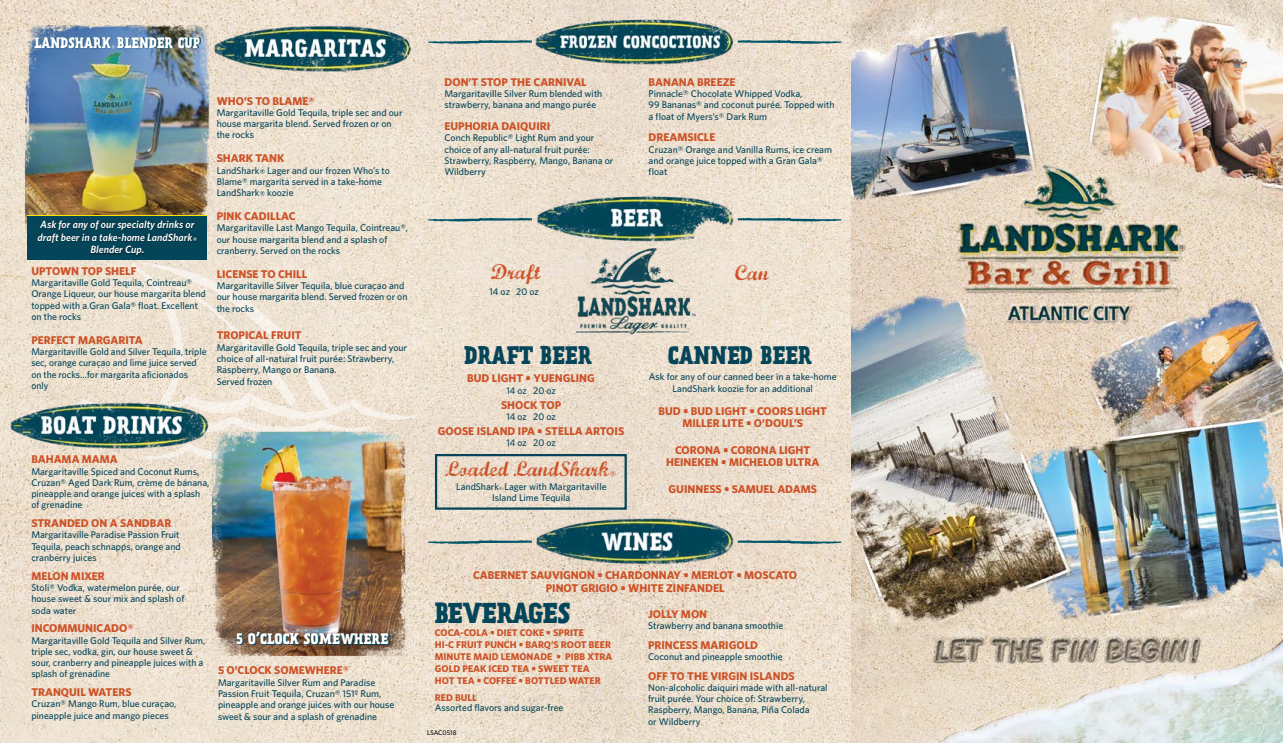
<style>
.page{position:relative;width:1283px;height:743px;background:#fff}
.page>*{position:absolute;margin:0;border:0;box-sizing:border-box;transform-origin:0 0}
.t1{font:700 25.5px "Prater Serif One";letter-spacing:-.02em;color:#044559}
.t2{font:700 22.5px "Prater Serif One";color:#044559;scale:.96 1}
.item_copy{font:21px "Marcelle Script";color:#cd5227}
.t3{font:700 13.5px "Prater Serif One";color:#fff;scale:.96 1}
.t4{font:700 13.5px "Prater Serif One";color:#fff}
.t5{font:700 11.25px "Whitney";color:#cd5227}
.t6{font:italic 600 10.5px/12.6px "Whitney";color:#fff;text-align:center}
.t7{font:500 9.75px/11.2px "Whitney";color:#044559}
.t8{font:700 9.75px "Whitney";color:#cd5227}
.t9{font:500 6.75px "Whitney";color:#000}
.t10{font:500 6.52px "Whitney";color:#fff}
</style>
<div class="page">
<img style="left:0;top:0;width:851px;height:742px">
<svg style="left:65px;top:263px;width:353px;height:157px;background:#eee2d2"></svg>
<svg style="left:167px;top:282px;width:128px;height:124px;background:#efe4d5"></svg>
<svg style="left:102px;top:414px;width:269px;height:46px;background:#efe4d6"></svg>
<img style="left:851px;top:0;width:431px;height:742px">
<img style="left:210px;top:420px;width:203px;height:237px">
<img style="left:21px;top:25px;width:195px;height:214px">
<div style="left:435px;top:454px;width:192px;height:55px;border:2px solid #044559"></div>
<svg style="left:35px;top:37px;width:166px;height:12px;background:#2b5d78"></svg>
<svg style="left:237px;top:632px;width:152px;height:13px;background:#3a4b4d"></svg>
<svg style="left:740px;top:39px;width:101px;height:5px"></svg>
<svg style="left:740px;top:217px;width:101px;height:5px"></svg>
<svg style="left:738px;top:539px;width:103px;height:5px"></svg>
<svg style="left:428px;top:39px;width:99px;height:5px"></svg>
<svg style="left:428px;top:217px;width:86px;height:5px"></svg>
<svg style="left:428px;top:539px;width:103px;height:5px"></svg>
<img style="left:577px;top:248px;width:118px;height:86px">
<img style="left:6px;top:395px;width:208px;height:56px">
<img style="left:208px;top:18px;width:207px;height:60px">
<img style="left:514px;top:192px;width:226px;height:56px">
<img style="left:531px;top:513px;width:207px;height:51px">
<img style="left:527px;top:9px;width:213px;height:61px">
<div style="left:27px;top:215px;width:179px;height:37px;background:#fae200"></div>
<div style="left:27px;top:216px;width:179px;height:43px;background:#044559"></div>
<div style="left:37px;top:219px;width:161px;height:37px;background:#000;opacity:.75"></div>
<svg style="left:389px;top:632px;width:5px;height:5px"></svg>
<p class="t3" style="left:34px;top:33px;width:174px">LANDSHARK BLENDER CUP</p>
<p class="t10" style="left:112px;top:44px;width:5px">®</p>
<p class="t6" style="left:38px;top:218px;width:161px">Ask for any of our specialty drinks or draft beer in a take-home LandShark<sub>®<br></sub>Blender Cup.</p>
<p class="t5" style="left:31px;top:264px;width:106px">UPTOWN TOP SHELF</p>
<p class="t7" style="left:31px;top:277px;width:176px">Margaritaville Gold Tequila, Cointreau® Orange Liqueur, our house margarita blend topped with a Gran Gala® float. Excellent on the rocks</p>
<p class="t5" style="left:31px;top:333px;width:113px">PERFECT MARGARITA</p>
<p class="t7" style="left:31px;top:346px;width:177px">Margaritaville Gold and Silver Tequila, triple sec, orange curaçao and lime juice served</p>
<p class="t7" style="left:31px;top:368px;width:158px">on the rocks…for margarita aficionados</p>
<p class="t7" style="left:31px;top:379px;width:19px">only</p>
<p class="t5" style="left:217px;top:94px;width:100px">WHO’S TO BLAME®</p>
<p class="t7" style="left:217px;top:106px;width:187px">Margaritaville Gold Tequila, triple sec and our house margarita blend. Served frozen or on</p>
<p class="t7" style="left:217px;top:129px;width:39px">the rocks</p>
<p class="t5" style="left:217px;top:152px;width:69px">SHARK TANK</p>
<p class="t7" style="left:217px;top:164px;width:175px">LandShark® Lager and our frozen Who’s to<br>Blame® margarita served in a take-home</p>
<p class="t7" style="left:217px;top:187px;width:78px">LandShark® koozie</p>
<p class="t5" style="left:217px;top:209px;width:80px">PINK CADILLAC</p>
<p class="t7" style="left:217px;top:222px;width:193px">Margaritaville Last Mango Tequila, Cointreau®, our house margarita blend and a splash of</p>
<p class="t7" style="left:217px;top:244px;width:125px">cranberry. Served on the rocks</p>
<p class="t5" style="left:217px;top:267px;width:92px">LICENSE TO CHILL</p>
<p class="t7" style="left:217px;top:280px;width:192px">Margaritaville Silver Tequila, blue curaçao and our house margarita blend. Served frozen or on the rocks</p>
<p class="t5" style="left:217px;top:329px;width:86px">TROPICAL FRUIT</p>
<p class="t7" style="left:217px;top:341px;width:192px">Margaritaville Gold Tequila, triple sec and your choice of all-natural fruit purée: Strawberry,<br>Raspberry, Mango or Banana.</p>
<p class="t7" style="left:217px;top:375px;width:57px">Served frozen</p>
<p class="t5" style="left:31px;top:452px;width:88px">BAHAMA MAMA</p>
<p class="t7" style="left:31px;top:465px;width:180px">Margaritaville Spiced and Coconut Rums,<br>Cruzan® Aged Dark Rum, crème de banana, pineapple and orange juices with a splash</p>
<p class="t7" style="left:31px;top:499px;width:53px">of grenadine</p>
<p class="t5" style="left:31px;top:516px;width:141px">STRANDED ON A SANDBAR</p>
<p class="t7" style="left:31px;top:529px;width:150px">Margaritaville Paradise Passion Fruit</p>
<p class="t7" style="left:31px;top:540px;width:151px">Tequila, peach schnapps, orange and</p>
<p class="t7" style="left:31px;top:551px;width:67px">cranberry juices</p>
<p class="t5" style="left:31px;top:569px;width:75px">MELON MIXER</p>
<p class="t7" style="left:31px;top:581px;width:150px">Stoli® Vodka, watermelon purée, our</p>
<p class="t7" style="left:31px;top:593px;width:155px">house sweet &amp; sour mix and splash of</p>
<p class="t7" style="left:31px;top:604px;width:47px">soda water</p>
<p class="t5" style="left:31px;top:621px;width:104px">INCOMMUNICADO®</p>
<p class="t7" style="left:31px;top:634px;width:175px">Margaritaville Gold Tequila and Silver Rum, triple sec, vodka, gin, our house sweet &amp; sour, cranberry and pineapple juices with a splash of grenadine</p>
<p class="t5" style="left:31px;top:685px;width:102px">TRANQUIL WATERS</p>
<p class="t7" style="left:31px;top:698px;width:147px">Cruzan® Mango Rum, blue curaçao,</p>
<p class="t7" style="left:31px;top:709px;width:139px">pineapple juice and mango pieces</p>
<p class="t4" style="left:236px;top:628px;width:154px">5 O’CLOCK SOMEWHERE</p>
<p class="t10" style="left:390px;top:632px;width:5px">®</p>
<p class="t5" style="left:218px;top:663px;width:133px">5 O’CLOCK SOMEWHERE®</p>
<p class="t7" style="left:218px;top:676px;width:159px">Margaritaville Silver Rum and Paradise</p>
<p class="t7" style="left:218px;top:687px;width:165px">Passion Fruit Tequila, Cruzan® 151º Rum,</p>
<p class="t7" style="left:218px;top:698px;width:178px">pineapple and orange juices with our house sweet &amp; sour and a splash of grenadine</p>
<p class="t5" style="left:444px;top:75px;width:144px">DON’T STOP THE CARNIVAL</p>
<p class="t7" style="left:444px;top:88px;width:159px">Margaritaville Silver Rum blended with</p>
<p class="t7" style="left:444px;top:99px;width:153px">strawberry, banana and mango purée</p>
<p class="t5" style="left:444px;top:119px;width:107px">EUPHORIA DAIQUIRI</p>
<p class="t7" style="left:444px;top:132px;width:151px">Conch Republic® Light Rum and your</p>
<p class="t7" style="left:444px;top:143px;width:147px">choice of any all-natural fruit purée:</p>
<p class="t7" style="left:444px;top:154px;width:170px">Strawberry, Raspberry, Mango, Banana or<br>Wildberry</p>
<p class="t5" style="left:648px;top:75px;width:88px">BANANA BREEZE</p>
<p class="t7" style="left:648px;top:88px;width:155px">Pinnacle® Chocolate Whipped Vodka,</p>
<p class="t7" style="left:648px;top:99px;width:187px">99 Bananas® and coconut purée. Topped with a float of Myers’s® Dark Rum</p>
<p class="t5" style="left:648px;top:130px;width:68px">DREAMSICLE</p>
<p class="t7" style="left:648px;top:143px;width:185px">Cruzan® Orange and Vanilla Rums, ice cream and orange juice topped with a Gran Gala® float</p>
<p class="item_copy" style="left:491px;top:257px;width:51px">Draft</p>
<p class="item_copy" style="left:735px;top:258px;width:35px">Can</p>
<p class="t7" style="left:489px;top:285px;width:51px">14 oz 20 oz</p>
<p class="t2" style="left:464px;top:339px;width:134px">DRAFT BEER</p>
<p class="t2" style="left:667px;top:339px;width:152px">CANNED BEER</p>
<p class="t5" style="left:467px;top:371px;width:129px">BUD LIGHT • YUENGLING</p>
<p class="t7" style="left:506px;top:384px;width:51px">14 oz 20 oz</p>
<p class="t5" style="left:501px;top:398px;width:62px">SHOCK TOP</p>
<p class="t7" style="left:506px;top:410px;width:51px">14 oz 20 oz</p>
<p class="t5" style="left:438px;top:424px;width:188px">GOOSE ISLAND IPA • STELLA ARTOIS</p>
<p class="t7" style="left:506px;top:436px;width:51px">14 oz 20 oz</p>
<p class="item_copy" style="left:445px;top:453px;width:172px">Loaded LandShark<sub>®</sub></p>
<p class="t7" style="left:456px;top:480px;width:152px">LandShark<sub>®</sub> Lager with Margaritaville</p>
<p class="t7" style="left:492px;top:491px;width:80px">Island Lime Tequila</p>
<p class="t7" style="left:649px;top:371px;width:189px;text-align:center">Ask for any of our canned beer in a take-home<br>LandShark koozie for an additional</p>
<p class="t5" style="left:658px;top:404px;width:170px">BUD • BUD LIGHT • COORS LIGHT</p>
<p class="t5" style="left:682px;top:416px;width:122px">MILLER LITE • O’DOUL’S</p>
<p class="t5" style="left:675px;top:443px;width:137px">CORONA • CORONA LIGHT</p>
<p class="t5" style="left:666px;top:455px;width:155px">HEINEKEN • MICHELOB ULTRA</p>
<p class="t5" style="left:668px;top:482px;width:150px">GUINNESS • SAMUEL ADAMS</p>
<p class="t5" style="left:473px;top:568px;width:325px">CABERNET SAUVIGNON • CHARDONNAY • MERLOT • MOSCATO</p>
<p class="t5" style="left:546px;top:581px;width:180px">PINOT GRIGIO • WHITE ZINFANDEL</p>
<p class="t1" style="left:435px;top:594px;width:137px">BEVERAGES</p>
<p class="t8" style="left:435px;top:627px;width:151px">COCA-COLA • DIET COKE • SPRITE</p>
<p class="t8" style="left:435px;top:639px;width:178px">HI-C FRUIT PUNCH • BARQ’S ROOT BEER</p>
<p class="t8" style="left:435px;top:651px;width:179px">MINUTE MAID LEMONADE • PIBB XTRA</p>
<p class="t8" style="left:435px;top:663px;width:156px">GOLD PEAK ICED TEA • SWEET TEA</p>
<p class="t8" style="left:435px;top:675px;width:167px">HOT TEA • COFFEE • BOTTLED WATER</p>
<p class="t8" style="left:435px;top:691px;width:44px">RED BULL</p>
<p class="t7" style="left:435px;top:702px;width:130px">Assorted flavors and sugar-free</p>
<p class="t9" style="left:427px;top:728px;width:31px">LSAC0518</p>
<p class="t5" style="left:648px;top:607px;width:61px">JOLLY MON</p>
<p class="t7" style="left:648px;top:620px;width:137px">Strawberry and banana smoothie</p>
<p class="t5" style="left:648px;top:638px;width:111px">PRINCESS MARIGOLD</p>
<p class="t7" style="left:648px;top:650px;width:136px">Coconut and pineapple smoothie</p>
<p class="t5" style="left:648px;top:669px;width:148px">OFF TO THE VIRGIN ISLANDS</p>
<p class="t7" style="left:648px;top:681px;width:181px">Non-alcoholic daiquiri made with all-natural</p>
<p class="t7" style="left:648px;top:692px;width:158px">fruit purée. Your choice of: Strawberry,</p>
<p class="t7" style="left:648px;top:704px;width:163px">Raspberry, Mango, Banana, Piña Colada</p>
<p class="t7" style="left:648px;top:715px;width:54px">or Wildberry</p>
</div>
